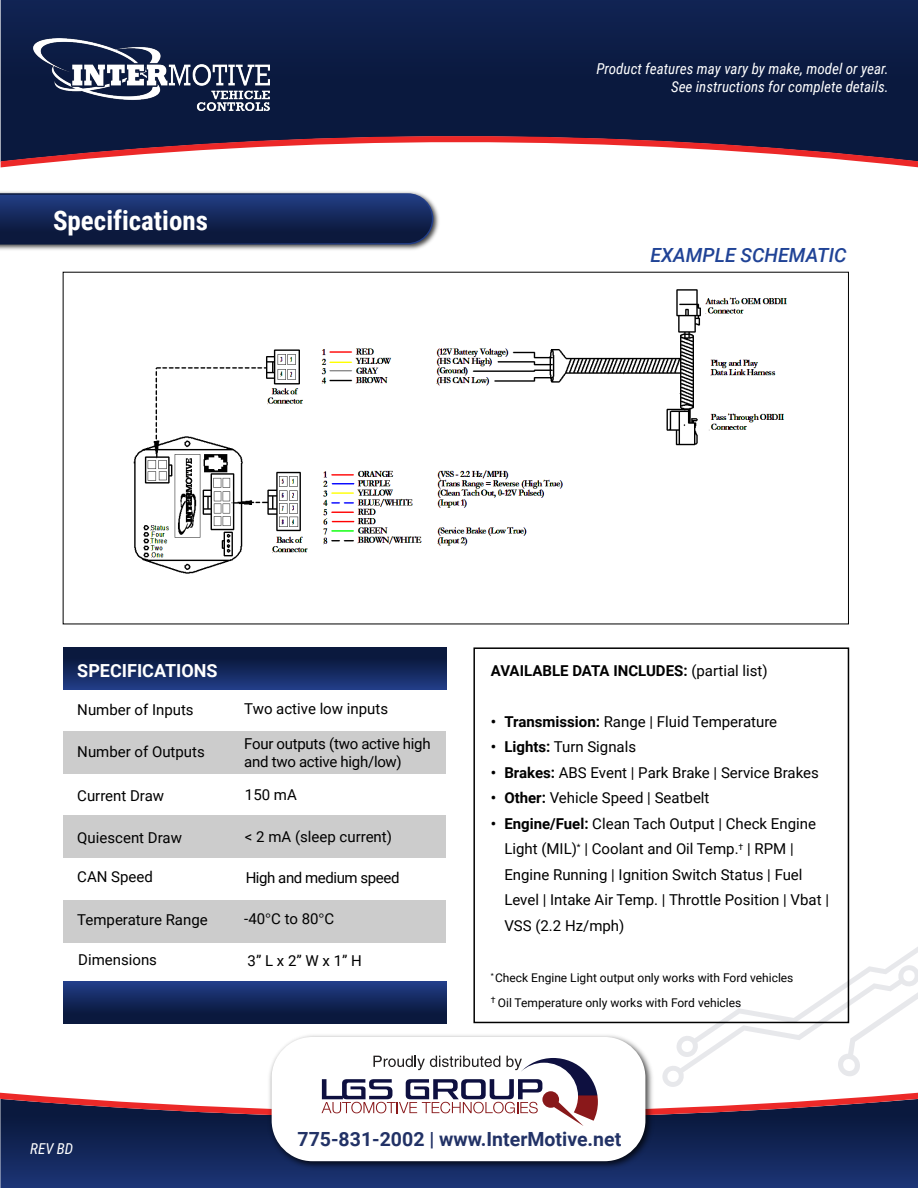
<style>
.page{position:relative;width:918px;height:1188px;background:#fff}
.page>*{position:absolute;margin:0;border:0;box-sizing:border-box;transform-origin:0 0}
.t1{font:700 27px "Roboto Condensed";color:#fff}
.t2{font:700 19.5px "Roboto";color:#223266}
.t3{font:italic 500 19.5px "Roboto";color:#204396}
.t4{font:700 18px "Roboto";color:#fff}
.t5{font:15px/25.5px "Roboto";color:#000}
.t6{font:italic 15px/18px "Roboto Condensed";color:#fff;text-align:right}
.t7{font:15px/18px "Roboto";letter-spacing:-.02em;color:#000}
.t8{font:700 15px "Roboto";color:#000}
.t9{font:15px "Roboto";letter-spacing:-.03em;color:#000}
.t10{font:12px/25.5px "Roboto";color:#000}
.s1{font-family:"Helvetica Neue"}
.s2{font-weight:400}
.s3{font-weight:700}
</style>
<div class="page">
<svg style="left:0;top:1129px;width:918px;height:59px;background:#152a61"></svg>
<svg style="left:1px;top:0;width:917px;height:128px;background:#0c1c45"></svg>
<svg style="left:1px;top:128px;width:917px;height:39px"></svg>
<img style="left:266px;top:1035px;width:391px;height:138px">
<div style="left:272px;top:1037px;width:373px;height:124px;background:#fff;border-radius:41px"></div>
<svg style="left:661px;top:877px;width:257px;height:202px"></svg>
<img style="left:34px;top:39px;width:236px;height:72px">
<img style="left:521px;top:1058px;width:71px;height:21px">
<svg style="left:0;top:1079px;width:918px;height:50px"></svg>
<svg style="left:373px;top:1056px;width:127px;height:14px"></svg>
<svg style="left:506px;top:1056px;width:16px;height:14px"></svg>
<img style="left:0;top:191px;width:439px;height:59px">
<svg style="left:0;top:193px;width:433px;height:52px;background:#172a5a"></svg>
<img style="left:133px;top:289px;width:654px;height:285px">
<div style="left:64px;top:900px;width:382px;height:42px;background:#ccc"></div>
<div style="left:64px;top:816px;width:382px;height:42px;background:#ccc"></div>
<div style="left:64px;top:732px;width:382px;height:42px;background:#ccc"></div>
<div style="left:63px;top:648px;width:383px;height:42px;background:linear-gradient(to bottom,#05112f,#203b82)"></div>
<div style="left:64px;top:982px;width:382px;height:42px;background:linear-gradient(to bottom,#203b83,#061332)"></div>
<div style="left:473px;top:647px;width:376px;height:376px;border:2px solid #000"></div>
<h1 class="t1" style="left:53px;top:201px;width:156px">Specifications</h1>
<p class="t6" style="left:596px;top:59px;width:294px">Product features may vary by make, model or year.<br>See instructions for complete details.</p>
<h2 class="t3" style="left:650px;top:242px;width:198px">EXAMPLE SCHEMATIC</h2>
<p class="t4" style="left:77px;top:658px;width:142px">SPECIFICATIONS</p>
<p class="t5" style="left:77px;top:696px;width:118px">Number of Inputs</p>
<p class="t5" style="left:77px;top:739px;width:129px">Number of Outputs</p>
<p class="t5" style="left:77px;top:782px;width:88px">Current Draw</p>
<p class="t5" style="left:77px;top:824px;width:106px">Quiescent Draw</p>
<p class="t5" style="left:77px;top:864px;width:77px">CAN Speed</p>
<p class="t5" style="left:77px;top:906px;width:132px">Temperature Range</p>
<p class="t5" style="left:244px;top:695px;width:145px">Two active low inputs</p>
<p class="t7" style="left:244px;top:734px;width:188px">Four outputs (two active high and two active high/low)</p>
<p class="t5" style="left:245px;top:781px;width:53px">150 mA</p>
<p class="t5" style="left:245px;top:823px;width:149px">&lt; 2 mA (sleep current)</p>
<p class="t9" style="left:246px;top:867px;width:155px">High and medium speed</p>
<p class="t5" style="left:244px;top:905px;width:92px">-40<span class="s1">°</span>C to 80<span class="s1">°</span>C</p>
<p class="t5" style="left:78px;top:946px;width:80px">Dimensions</p>
<p class="t5" style="left:248px;top:948px;width:116px">3” L x 2” W x 1” H</p>
<p class="t8" style="left:491px;top:660px;width:278px">AVAILABLE DATA INCLUDES: <span class="s2">(partial list)</span></p>
<p class="t5" style="left:491px;top:708px;width:288px"><span class="s3">• Transmission:</span> Range | Fluid Temperature</p>
<p class="t5" style="left:491px;top:734px;width:147px"><span class="s3">• Lights:</span> Turn Signals</p>
<p class="t5" style="left:491px;top:759px;width:330px"><span class="s3">• Brakes:</span> ABS Event | Park Brake | Service Brakes</p>
<p class="t5" style="left:491px;top:785px;width:220px"><span class="s3">• Other:</span> Vehicle Speed | Seatbelt</p>
<p class="t5" style="left:504px;top:810px;width:326px;text-indent:-13px"><span class="s3">• Engine/Fuel:</span> Clean Tach Output | Check Engine Light (MIL)<sup>*</sup> | Coolant and Oil Temp.<sup>†</sup> | RPM | Engine Running | Ignition Switch Status | Fuel Level | Intake Air Temp. | Throttle Position | Vbat | VSS (2.2 Hz/mph)</p>
<p class="t10" style="left:491px;top:965px;width:304px"><sup>*</sup> Check Engine Light output only works with Ford vehicles <sup>†</sup> Oil Temperature only works with Ford vehicles</p>
<p class="t6" style="left:30px;top:1139px;width:45px">REV BD</p>
<h2 class="t2" style="left:298px;top:1125px;width:325px">775-831-2002 | www.InterMotive.net</h2>
</div>
